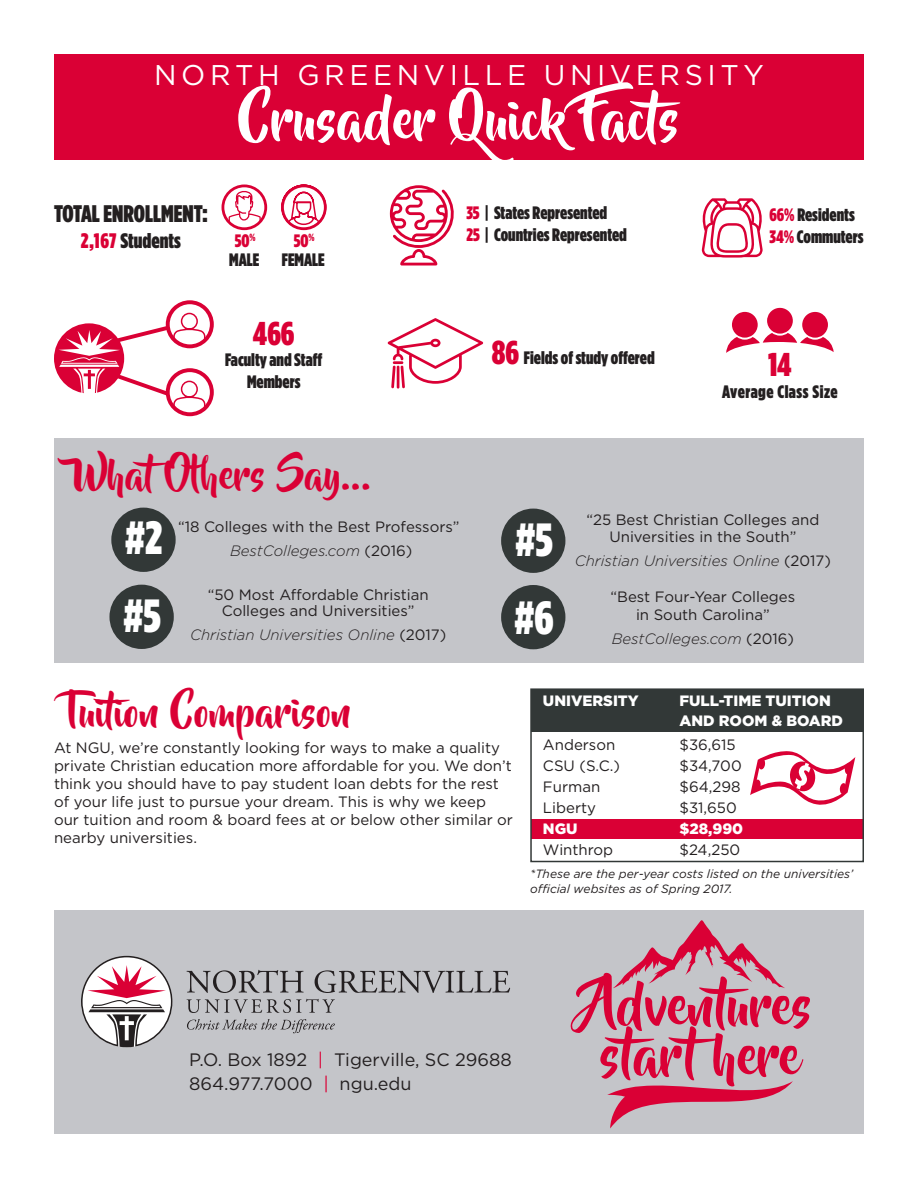
<style>
.page{position:relative;width:918px;height:1188px;background:#fff}
.page>*{position:absolute;margin:0;border:0;box-sizing:border-box;transform-origin:0 0}
.t1{font:54px "Beyond The Mountains";color:#fff}
.t2{font:46.5px "Gotham Condensed X Black";color:#fff}
.t3{font:39px "Beyond The Mountains";color:#da0035}
.t4{font:33px "Gotham Condensed X Black";color:#da0035}
.t5{font:28.5px "Gotham";letter-spacing:.16em;color:#fff}
.t6{font:24px "Gotham Condensed X Black";color:#231f20}
.t7{font:21px "Gotham Condensed X Black";color:#231f20}
.t8{font:18px/21.6px "Gotham Condensed X Black";color:#231f20;text-align:center}
.t9{font:18px "Gotham";color:#231f20}
.t10{font:18px "Gotham Condensed X Black";letter-spacing:.03em;color:#231f20}
.t11{font:18px "Gotham Condensed X Black";color:#da0035}
.t12{font:15px/18px "Gotham";color:#231f20;text-align:center}
.t13{font:italic 300 15px "Gotham";color:#231f20}
.t14{font:900 15px "Gotham";color:#fff}
.t15{font:italic 12px/14.4px "Gotham";color:#231f20}
.s1{color:#da0035}
.s2{font-weight:400;font-style:normal}
.s3{font-size:33px;color:#da0035}
</style>
<div class="page">
<div style="left:54px;top:910px;width:810px;height:224px;background:#c4c5c9"></div>
<div style="left:54px;top:439px;width:810px;height:224px;background:#c4c5c9"></div>
<div style="left:531px;top:820px;width:332px;height:19px;background:#da0035"></div>
<div style="left:531px;top:689px;width:332px;height:43px;background:#323837"></div>
<svg style="left:221px;top:184px;width:47px;height:47px"></svg>
<svg style="left:390px;top:185px;width:64px;height:81px"></svg>
<svg style="left:701px;top:198px;width:62px;height:60px"></svg>
<svg style="left:388px;top:318px;width:95px;height:70px"></svg>
<hr style="left:397px;top:366px;width:2px;height:23px;background:#da0035">
<div style="left:501px;top:509px;width:64px;height:64px;background:#323837;border-radius:50%"></div>
<div style="left:501px;top:585px;width:64px;height:64px;background:#323837;border-radius:50%"></div>
<div style="left:530px;top:688px;width:334px;height:174px;border:2px solid #323837"></div>
<div style="left:111px;top:508px;width:65px;height:64px;background:#323837;border-radius:50%"></div>
<div style="left:109px;top:585px;width:65px;height:64px;background:#323837;border-radius:50%"></div>
<svg style="left:54px;top:300px;width:160px;height:117px"></svg>
<svg style="left:726px;top:308px;width:108px;height:45px"></svg>
<svg style="left:570px;top:920px;width:240px;height:209px"></svg>
<div style="left:54px;top:54px;width:810px;height:106px;background:#da0035"></div>
<svg style="left:281px;top:184px;width:46px;height:47px"></svg>
<svg style="left:750px;top:751px;width:105px;height:54px"></svg>
<svg style="left:81px;top:956px;width:91px;height:91px"></svg>
<svg style="left:187px;top:1019px;width:148px;height:14px"></svg>
<svg style="left:187px;top:999px;width:148px;height:14px"></svg>
<svg style="left:187px;top:970px;width:323px;height:23px"></svg>
<p class="t5" style="left:154px;top:56px;width:611px">NORTH GREENVILLE UNIVERSITY</p>
<p class="t1" style="left:238px;top:90px;width:459px">Crusader Quick Facts</p>
<p class="t6" style="left:54px;top:200px;width:155px">TOTAL ENROLLMENT:</p>
<p class="t7" style="left:81px;top:228px;width:102px"><span class="s1">2,167</span> Students</p>
<p class="t11" style="left:235px;top:230px;width:22px">50<sup>%</sup></p>
<p class="t8" style="left:229px;top:249px;width:32px">MALE</p>
<p class="t11" style="left:294px;top:230px;width:22px">50<sup>%</sup></p>
<p class="t8" style="left:282px;top:249px;width:45px">FEMALE</p>
<p class="t8" style="left:466px;top:202px;width:142px"><span class="s1">35</span> | States Represented</p>
<p class="t8" style="left:466px;top:224px;width:162px"><span class="s1">25</span> | Countries Represented</p>
<p class="t8" style="left:770px;top:204px;width:87px"><span class="s1">66%</span> Residents</p>
<p class="t8" style="left:770px;top:226px;width:96px"><span class="s1">34%</span> Commuters</p>
<p class="t4" style="left:253px;top:313px;width:43px">466</p>
<p class="t8" style="left:225px;top:349px;width:99px">Faculty and Staff<br>Members</p>
<p class="t3" style="left:74px;top:454px;width:299px">WhatOthers Say...</p>
<p class="t12" style="left:178px;top:517px;width:283px">“18 Colleges with the Best Professors”</p>
<p class="t13" style="left:230px;top:541px;width:184px">BestColleges.com <span class="s2">(2016)</span></p>
<p class="t2" style="left:125px;top:509px;width:39px">#2</p>
<p class="t2" style="left:124px;top:588px;width:39px">#5</p>
<p class="t12" style="left:208px;top:585px;width:223px">“50 Most Affordable Christian</p>
<p class="t12" style="left:222px;top:602px;width:194px">Colleges and Universities”</p>
<p class="t13" style="left:190px;top:625px;width:258px">Christian Universities Online <span class="s2">(2017)</span></p>
<p class="t8" style="left:492px;top:346px;width:164px"><span class="s3">86</span> Fields of study offered</p>
<p class="t4" style="left:768px;top:345px;width:25px">14</p>
<p class="t10" style="left:722px;top:381px;width:117px">Average Class Size</p>
<p class="t2" style="left:515px;top:512px;width:39px">#5</p>
<p class="t2" style="left:515px;top:590px;width:41px">#6</p>
<p class="t12" style="left:586px;top:511px;width:235px;line-height:16.5px">“25 Best Christian Colleges and<br>Universities in the South”</p>
<p class="t13" style="left:575px;top:551px;width:258px">Christian Universities Online <span class="s2">(2017)</span></p>
<p class="t12" style="left:611px;top:587px;width:186px">“Best Four-Year Colleges</p>
<p class="t12" style="left:636px;top:605px;width:135px">in South Carolina”</p>
<p class="t13" style="left:612px;top:629px;width:184px">BestColleges.com <span class="s2">(2016)</span></p>
<p class="t3" style="left:66px;top:690px;width:287px">Tuition Comparison</p>
<p class="t12" style="left:54px;top:738px;width:461px;text-align:left">At NGU, we’re constantly looking for ways to make a quality private Christian education more affordable for you. We don’t think you should have to pay student loan debts for the rest of your life just to pursue your dream. This is why we keep our tuition and room &amp; board fees at or below other similar or nearby universities.</p>
<p class="t14" style="left:543px;top:691px;width:97px">UNIVERSITY</p>
<p class="t14" style="left:679px;top:691px;width:153px">FULL-TIME TUITION</p>
<p class="t14" style="left:679px;top:710px;width:165px">AND ROOM &amp; BOARD</p>
<p class="t12" style="left:543px;top:735px;width:74px">Anderson</p>
<p class="t12" style="left:679px;top:735px;width:58px">$36,615</p>
<p class="t12" style="left:543px;top:756px;width:78px">CSU (S.C.)</p>
<p class="t12" style="left:679px;top:756px;width:64px">$34,700</p>
<p class="t12" style="left:543px;top:777px;width:59px">Furman</p>
<p class="t12" style="left:679px;top:777px;width:63px">$64,298</p>
<p class="t12" style="left:543px;top:798px;width:55px">Liberty</p>
<p class="t12" style="left:679px;top:798px;width:59px">$31,650</p>
<p class="t14" style="left:543px;top:818px;width:36px">NGU</p>
<p class="t14" style="left:679px;top:818px;width:65px">$28,990</p>
<p class="t12" style="left:543px;top:840px;width:72px">Winthrop</p>
<p class="t12" style="left:679px;top:840px;width:62px">$24,250</p>
<p class="t15" style="left:530px;top:867px;width:325px">*These are the per-year costs listed on the universities’ official websites as of Spring 2017.</p>
<p class="t9" style="left:189px;top:1048px;width:324px">P.O. Box 1892 <span class="s1">|</span> Tigerville, SC 29688</p>
<p class="t9" style="left:189px;top:1072px;width:224px">864.977.7000 <span class="s1">|</span> ngu.edu</p>
</div>
